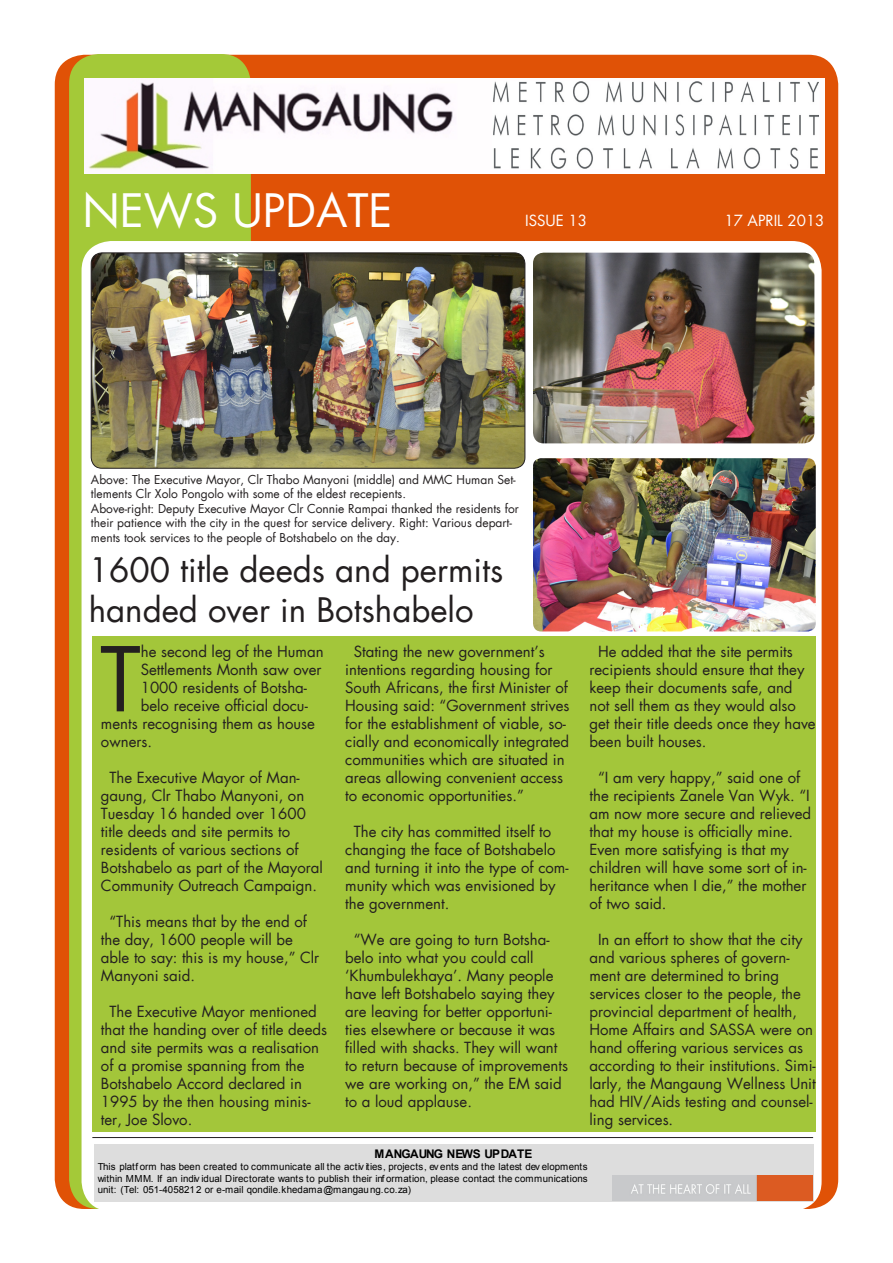
<style>
.page{position:relative;width:893px;height:1263px;background:#fff}
.page>*{position:absolute;margin:0;border:0;box-sizing:border-box;transform-origin:0 0}
.TEXT{font:86.55px "Futura";color:#231f20}
.t1{font:45px "Futura";color:#fff}
.TEXT-2{font:33px/39.6px "Futura";color:#231f20}
.TEXT-3{font:15px/18px "Futura";color:#231f20}
.t2{font:15px "Futura";color:#fff}
.TEXT-4{font:12px/14.4px "Futura";color:#231f20}
.t3{font:700 11.85px "Arial";letter-spacing:-.035em;color:#000}
.t4{font:9.75px/11.9px "Arial";color:#000}
</style>
<div class="page">
<div style="left:55px;top:55px;width:783px;height:1154px;background:#e05206;border-radius:30px"></div>
<div style="left:69px;top:54px;width:182px;height:1155px;background:#a4c938;border-radius:30px"></div>
<img style="left:85px;top:79px;width:739px;height:94px">
<img style="left:493px;top:81px;width:325px;height:87px">
<div style="left:82px;top:241px;width:740px;height:970px;background:#fff;border-radius:30px"></div>
<div style="left:94px;top:1144px;width:719px;height:57px;background:#ddd"></div>
<img style="left:613px;top:1175px;width:200px;height:25px">
<hr style="left:92px;top:1137px;width:721px;height:1px;background:#231f20">
<img style="left:91px;top:253px;width:434px;height:215px">
<div style="left:91px;top:253px;width:434px;height:215px;border:1px solid #231f20;border-radius:11px"></div>
<div style="left:92px;top:636px;width:724px;height:496px;background:#a3c63a"></div>
<img style="left:533px;top:253px;width:281px;height:190px">
<img style="left:533px;top:458px;width:283px;height:173px">
<p class="t1" style="left:82px;top:182px;width:312px">NEWS UPDATE</p>
<p class="t2" style="left:525px;top:211px;width:63px">ISSUE 13</p>
<p class="t2" style="left:724px;top:211px;width:102px">17 APRIL 2013</p>
<p class="TEXT-4" style="left:91px;top:473px;width:426px">Above: The Executive Mayor, Clr Thabo Manyoni (middle) and MMC Human Set&shy;tlements Clr Xolo Pongolo with some of the eldest recepients.</p>
<p class="TEXT-4" style="left:91px;top:501px;width:429px">Above-right: Deputy Executive Mayor Clr Connie Rampai thanked the residents for their patience with the city in the quest for service delivery. Right: Various depart&shy;ments took services to the people of Botshabelo on the day.</p>
<p class="TEXT-2" style="left:89px;top:551px;width:416px">1600 title deeds and permits handed over in Botshabelo</p>
<p class="TEXT" style="left:100px;top:624px;width:42px">T</p>
<p class="TEXT-3" style="left:141px;top:643px;width:184px">he second leg of the Human</p>
<p class="TEXT-3" style="left:141px;top:661px;width:182px">Settlements Month saw over</p>
<p class="TEXT-3" style="left:141px;top:679px;width:168px">1000 residents of Botsha-</p>
<p class="TEXT-3" style="left:141px;top:697px;width:169px">belo receive official docu-</p>
<p class="TEXT-3" style="left:101px;top:715px;width:216px">ments recognising them as house</p>
<p class="TEXT-3" style="left:101px;top:733px;width:53px">owners.</p>
<p class="TEXT-3" style="left:101px;top:769px;width:223px;text-indent:9px">The Executive Mayor of Man&shy;gaung, Clr Thabo Manyoni, on<br>Tuesday 16 handed over 1600 title deeds and site permits to residents of various sections of<br>Botshabelo as part of the Mayoral<br>Community Outreach Campaign.</p>
<p class="TEXT-3" style="left:101px;top:913px;width:220px;text-indent:9px">“This means that by the end of the day, 1600 people will be able to say: this is my house,” Clr<br>Manyoni said.</p>
<p class="TEXT-3" style="left:101px;top:1003px;width:228px;text-indent:9px">The Executive Mayor mentioned that the handing over of title deeds and site permits was a realisation of a promise spanning from the<br>Botshabelo Accord declared in<br>1995 by the then housing minis&shy;ter, Joe Slovo.</p>
<p class="TEXT-3" style="left:345px;top:643px;width:226px;text-indent:9px">Stating the new government’s intentions regarding housing for South Africans, the first Minister of Housing said: “Government strives for the establishment of viable, so&shy;cially and economically integrated communities which are situated in areas allowing convenient access to economic opportunities.”</p>
<p class="TEXT-3" style="left:345px;top:823px;width:225px;text-indent:9px">The city has committed itself to changing the face of Botshabelo and turning it into the type of com&shy;munity which was envisioned by the government.</p>
<p class="TEXT-3" style="left:345px;top:931px;width:224px;text-indent:9px">“We are going to turn Botsha&shy;belo into what you could call ‘Khumbulekhaya’. Many people have left Botshabelo saying they are leaving for better opportuni&shy;ties elsewhere or because it was filled with shacks. They will want to return because of improvements we are working on,” the EM said to a loud applause.</p>
<p class="TEXT-3" style="left:589px;top:643px;width:228px;text-indent:9px">He added that the site permits recipients should ensure that they keep their documents safe, and not sell them as they would also get their title deeds once they have been built houses.</p>
<p class="TEXT-3" style="left:589px;top:769px;width:223px;text-indent:9px">“I am very happy,” said one of the recipients Zanele Van Wyk. “I am now more secure and relieved that my house is officially mine.<br>Even more satisfying is that my children will have some sort of in&shy;heritance when I die,” the mother of two said.</p>
<p class="TEXT-3" style="left:589px;top:931px;width:228px;text-indent:9px">In an effort to show that the city and various spheres of govern&shy;ment are determined to bring services closer to the people, the provincial department of health,<br>Home Affairs and SASSA were on hand offering various services as according to their institutions. Simi&shy;larly, the Mangaung Wellness Unit had HIV/Aids testing and counsel&shy;ling services.</p>
<p class="t3" style="left:374px;top:1146px;width:160px">MANGAUNG NEWS UPDATE</p>
<p class="t4" style="left:98px;top:1160px;width:491px">This platf orm has been created to communicate all the activ ities, projects, ev ents and the latest dev elopments within MMM. If an indiv idual Directorate wants to publish their inf ormation, please contact the communications</p>
<p class="t4" style="left:98px;top:1183px;width:315px">unit: (Tel: 051-4058212 or e-mail qondile.khedama@mangaung.co.za)</p>
</div>
